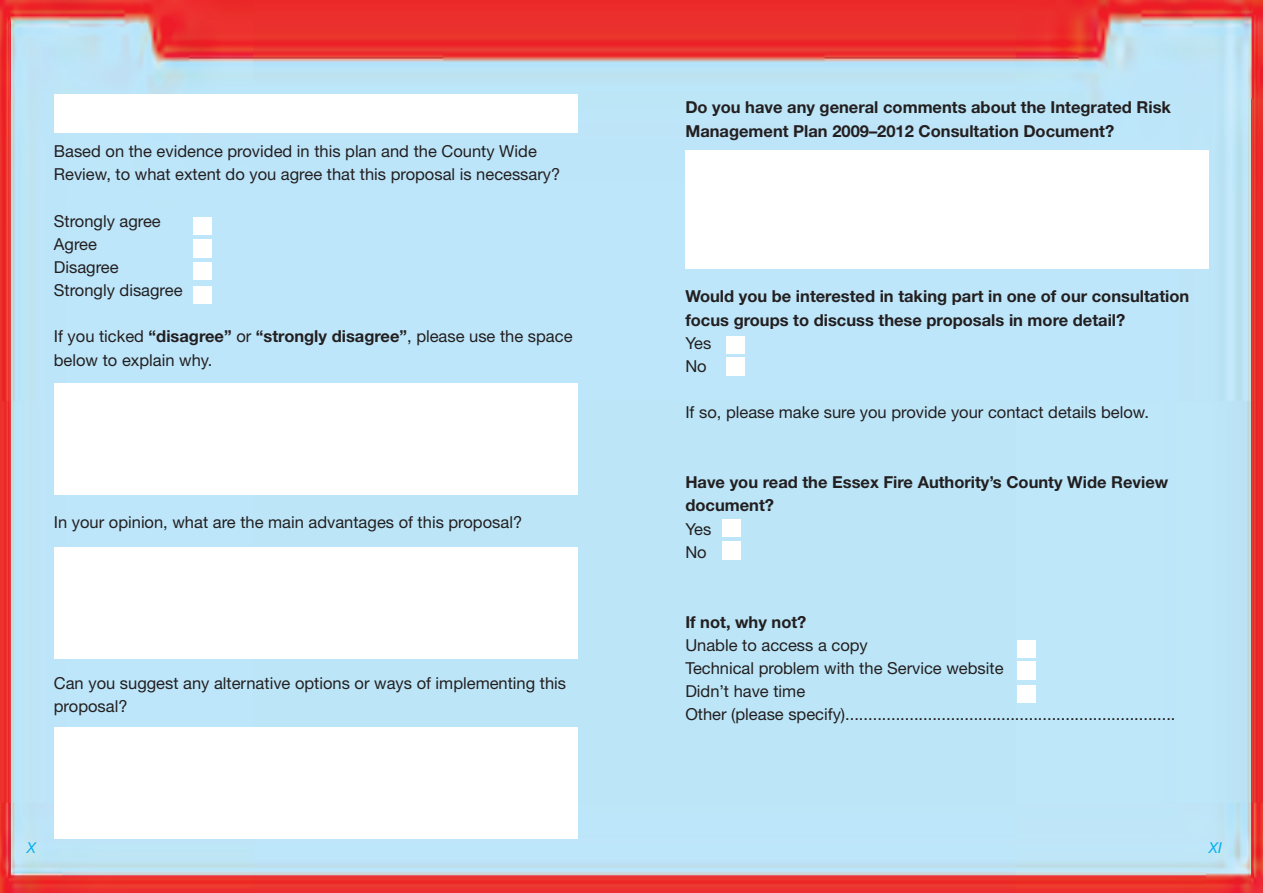
<style>
.page{position:relative;width:1263px;height:893px;background:#fff}
.page>*{position:absolute;margin:0;border:0;box-sizing:border-box;transform-origin:0 0}
.t1{font:16.5px/23.1px "Helvetica Neue";color:#231f20}
.t2{font:700 16.5px/23.7px "Helvetica Neue";color:#231f20}
.t3{font:italic 15px "Helvetica Neue";color:#00aeef}
.s1{font-weight:700}
</style>
<div class="page">
<img style="left:0;top:0;width:1262px;height:893px">
<div style="left:727px;top:358px;width:18px;height:18px;background:#fff"></div>
<div style="left:727px;top:336px;width:18px;height:18px;background:#fff"></div>
<div style="left:722px;top:541px;width:19px;height:18px;background:#fff"></div>
<div style="left:722px;top:520px;width:19px;height:17px;background:#fff"></div>
<div style="left:1018px;top:685px;width:18px;height:17px;background:#fff"></div>
<div style="left:1018px;top:661px;width:18px;height:18px;background:#fff"></div>
<div style="left:1018px;top:640px;width:18px;height:17px;background:#fff"></div>
<div style="left:194px;top:286px;width:18px;height:17px;background:#fff"></div>
<div style="left:194px;top:262px;width:18px;height:18px;background:#fff"></div>
<div style="left:194px;top:239px;width:18px;height:18px;background:#fff"></div>
<div style="left:194px;top:217px;width:18px;height:18px;background:#fff"></div>
<div style="left:54px;top:94px;width:523px;height:39px;background:#fff"></div>
<div style="left:54px;top:727px;width:523px;height:112px;background:#fff"></div>
<div style="left:54px;top:547px;width:523px;height:112px;background:#fff"></div>
<div style="left:54px;top:383px;width:523px;height:112px;background:#fff"></div>
<div style="left:685px;top:150px;width:524px;height:119px;background:#fff"></div>
<p class="t1" style="left:54px;top:140px;width:508px">Based on the evidence provided in this plan and the County Wide<br>Review, to what extent do you agree that this proposal is necessary?</p>
<p class="t1" style="left:54px;top:209px;width:130px">Strongly agree<br>Agree<br>Disagree<br>Strongly disagree</p>
<p class="t1" style="left:54px;top:325px;width:520px">If you ticked <span class="s1">“disagree”</span> or <span class="s1">“strongly disagree”</span>, please use the space below to explain why.</p>
<p class="t1" style="left:54px;top:510px;width:470px">In your opinion, what are the main advantages of this proposal?</p>
<p class="t1" style="left:54px;top:672px;width:514px">Can you suggest any alternative options or ways of implementing this proposal?</p>
<p class="t2" style="left:685px;top:95px;width:487px">Do you have any general comments about the Integrated Risk<br>Management Plan 2009–2012 Consultation Document?</p>
<p class="t2" style="left:685px;top:284px;width:505px">Would you be interested in taking part in one of our consultation focus groups to discuss these proposals in more detail?</p>
<p class="t1" style="left:685px;top:331px;width:27px">Yes<br>No</p>
<p class="t1" style="left:685px;top:400px;width:465px">If so, please make sure you provide your contact details below.</p>
<p class="t2" style="left:685px;top:470px;width:484px">Have you read the Essex Fire Authority’s County Wide Review document?</p>
<p class="t1" style="left:685px;top:517px;width:27px">Yes<br>No</p>
<p class="t2" style="left:685px;top:609px;width:123px">If not, why not?</p>
<p class="t1" style="left:685px;top:633px;width:492px">Unable to access a copy<br>Technical problem with the Service website<br>Didn’t have time<br>Other (please specify)........................................................................</p>
<p class="t3" style="left:27px;top:839px;width:11px">X</p>
<p class="t3" style="left:1209px;top:839px;width:15px">XI</p>
</div>
